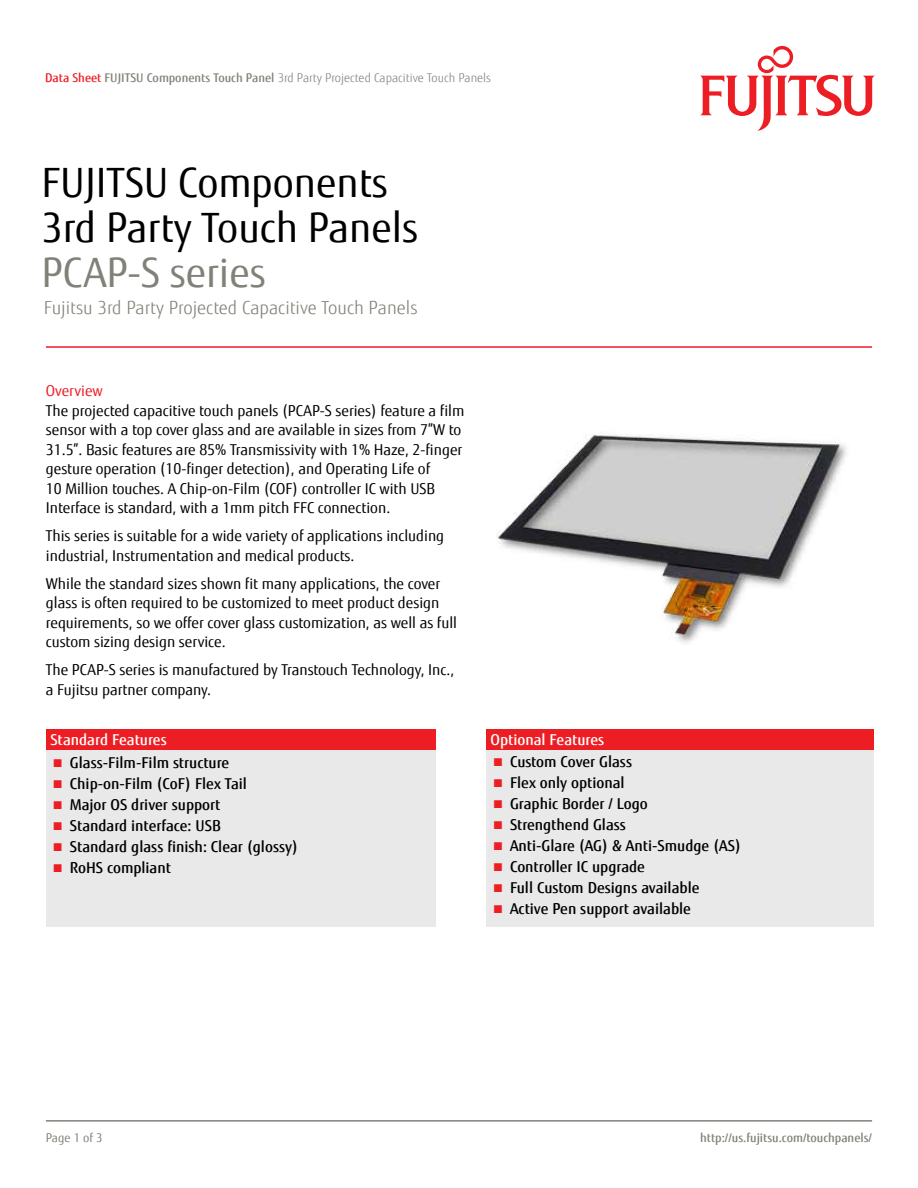
<style>
.page{position:relative;width:918px;height:1188px;background:#fff}
.page>*{position:absolute;margin:0;border:0;box-sizing:border-box;transform-origin:0 0}
.t1{font:40.5px/45px "Fujitsu Sans";color:#000}
.t2{font:40.5px "Fujitsu Sans";color:#818179}
.t3{font:300 18px "Fujitsu Sans";color:#818179}
.t4{font:15px/19.5px "Fujitsu Sans";color:#000}
.t5{font:500 15px "Fujitsu Sans";color:#000}
.t6{font:500 15px "Fujitsu Sans";color:#fff}
.t7{font:15px "Fujitsu Sans";color:#ed1d24}
.t8{font:300 12px "Fujitsu Sans";color:#818179}
.t9{font:500 12px "Fujitsu Sans";color:#818179}
.t10{font:12px "Fujitsu Sans";color:#818179}
.s1{font-weight:500;color:#ed1d24}
.s2{font-weight:500}
.s3{font-weight:300;color:#ed1d24}
</style>
<div class="page">
<svg style="left:700px;top:46px;width:175px;height:85px"></svg>
<hr style="left:46px;top:346px;width:826px;height:2px;background:#ed1d24">
<hr style="left:46px;top:1120px;width:826px;height:2px;background:#818179">
<div style="left:46px;top:729px;width:389px;height:21px;background:#ed1d24"></div>
<div style="left:46px;top:750px;width:389px;height:176px;background:#e9e9ea"></div>
<div style="left:486px;top:729px;width:388px;height:21px;background:#ed1d24"></div>
<div style="left:486px;top:750px;width:388px;height:176px;background:#e9e9ea"></div>
<img style="left:497px;top:434px;width:350px;height:209px">
<p class="t8" style="left:45px;top:70px;width:448px"><span class="s1">Data Sheet</span> <span class="s2">FUJITSU Components Touch Panel</span> 3rd Party Projected Capacitive Touch Panels</p>
<h1 class="t1" style="left:41px;top:160px;width:379px">FUJITSU Components<br>3rd Party Touch Panels</h1>
<h1 class="t2" style="left:41px;top:247px;width:226px">PCAP-S series</h1>
<p class="t3" style="left:44px;top:297px;width:375px">Fujitsu 3rd Party Projected Capacitive Touch Panels</p>
<p class="t7" style="left:46px;top:382px;width:58px">Overview</p>
<p class="t4" style="left:46px;top:401px;width:420px">The projected capacitive touch panels (PCAP-S series) feature a film sensor with a top cover glass and are available in sizes from 7”W to 31.5”. Basic features are 85% Transmissivity with 1% Haze, 2-finger gesture operation (10-finger detection), and Operating Life of<br>10 Million touches. A Chip-on-Film (COF) controller IC with USB Interface is standard, with a 1mm pitch FFC connection.</p>
<p class="t4" style="left:46px;top:526px;width:400px">This series is suitable for a wide variety of applications including industrial, Instrumentation and medical products.</p>
<p class="t4" style="left:46px;top:574px;width:413px">While the standard sizes shown fit many applications, the cover glass is often required to be customized to meet product design requirements, so we offer cover glass customization, as well as full custom sizing design service.</p>
<p class="t4" style="left:46px;top:660px;width:410px">The PCAP-S series is manufactured by Transtouch Technology, Inc., a Fujitsu partner company.</p>
<p class="t6" style="left:50px;top:731px;width:118px">Standard Features</p>
<p class="t5" style="left:52px;top:753px;width:179px"><span class="s3">■</span> Glass-Film-Film structure</p>
<p class="t5" style="left:52px;top:774px;width:197px"><span class="s3">■</span> Chip-on-Film (CoF) Flex Tail</p>
<p class="t5" style="left:52px;top:795px;width:170px"><span class="s3">■</span> Major OS driver support</p>
<p class="t5" style="left:52px;top:816px;width:170px"><span class="s3">■</span> Standard interface: USB</p>
<p class="t5" style="left:52px;top:837px;width:248px"><span class="s3">■</span> Standard glass finish: Clear (glossy)</p>
<p class="t5" style="left:52px;top:858px;width:121px"><span class="s3">■</span> RoHS compliant</p>
<p class="t6" style="left:490px;top:731px;width:115px">Optional Features</p>
<p class="t5" style="left:492px;top:752px;width:142px"><span class="s3">■</span> Custom Cover Glass</p>
<p class="t5" style="left:492px;top:773px;width:134px"><span class="s3">■</span> Flex only optional</p>
<p class="t5" style="left:492px;top:794px;width:157px"><span class="s3">■</span> Graphic Border / Logo</p>
<p class="t5" style="left:492px;top:815px;width:136px"><span class="s3">■</span> Strengthend Glass</p>
<p class="t5" style="left:492px;top:836px;width:251px"><span class="s3">■</span> Anti-Glare (AG) &amp; Anti-Smudge (AS)</p>
<p class="t5" style="left:492px;top:857px;width:154px"><span class="s3">■</span> Controller IC upgrade</p>
<p class="t5" style="left:492px;top:878px;width:209px"><span class="s3">■</span> Full Custom Designs available</p>
<p class="t5" style="left:492px;top:899px;width:201px"><span class="s3">■</span> Active Pen support available</p>
<p class="t10" style="left:46px;top:1130px;width:58px">Page 1 of 3</p>
<p class="t9" style="left:700px;top:1130px;width:173px">http://us.fujitsu.com/touchpanels/</p>
</div>
